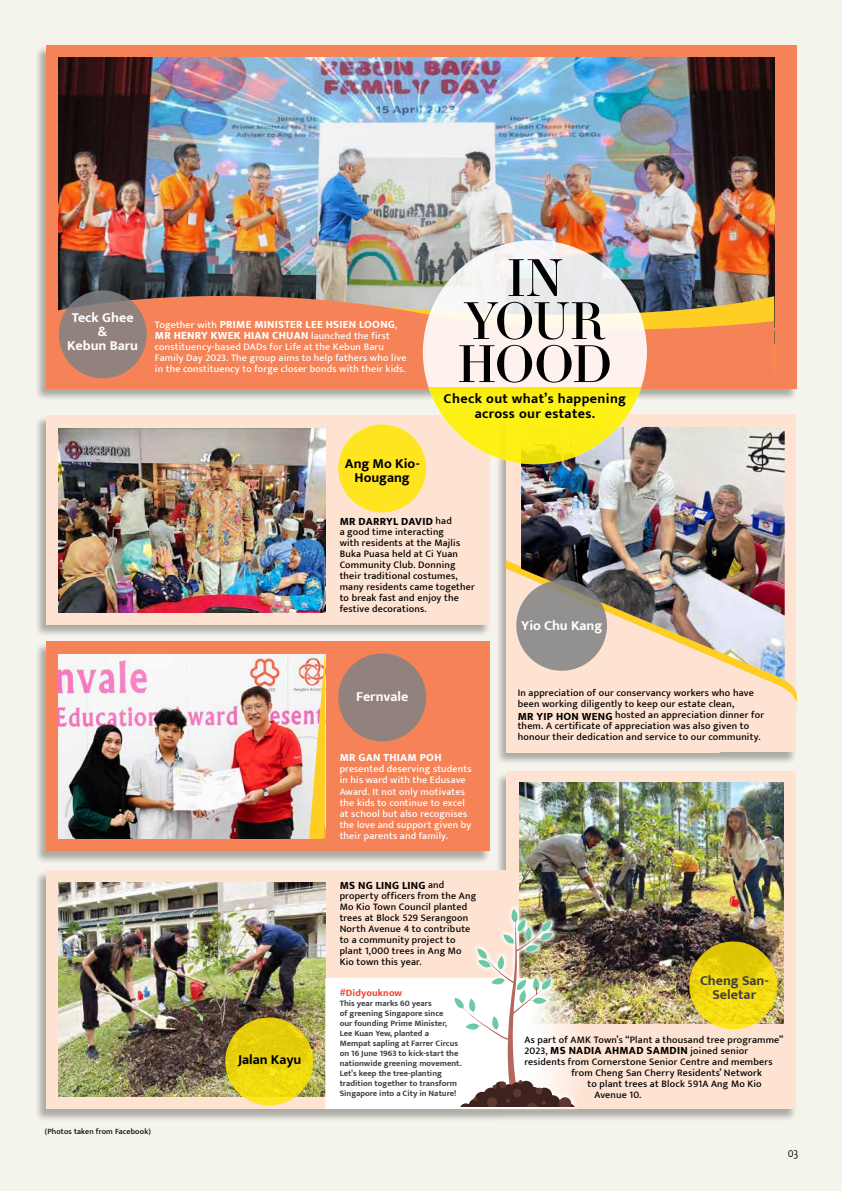
<style>
.page{position:relative;width:842px;height:1191px;background:#f4f3ec}
.page>*{position:absolute;margin:0;border:0;box-sizing:border-box;transform-origin:0 0}
.t1{font:50px/43px "Essonnes Display";letter-spacing:-.025em;color:#000;text-align:center}
.t2{font:700 14px/15px "Mukta";letter-spacing:.025em;color:#000;text-align:center}
.t3{font:700 14px/14px "Mukta";color:#fff;text-align:center}
.t4{font:700 14px/14px "Mukta";color:#414042;text-align:center}
.t5{font:700 14px/14px "Mukta";letter-spacing:-.005em;color:#000;text-align:center}
.t6{font:700 14px "Mukta";color:#000}
.t7{font:12px "Lemon Sans Next Cond S Light";color:#000}
.t8{font:800 11px/11px "Mukta";letter-spacing:.02em;color:#fff}
.t9{font:800 11px "Mukta";letter-spacing:.02em;color:#000}
.t10{font:500 10px/11px "Mukta";letter-spacing:.02em;color:#000}
.t11{font:500 10px/11px "Mukta";letter-spacing:.02em;color:#fff}
.t12{font:700 10px "Mukta";letter-spacing:.01em;color:#ef4130}
.t13{font:700 8.5px/10px "Mukta";color:#414042}
.t14{font:500 8px "Mukta";letter-spacing:.02em;color:#000}
.s1{font-weight:500;font-size:10px}
.s2{font-weight:800;font-size:11px}
</style>
<div class="page">
<div style="left:496px;top:415px;width:301px;height:350px;background:#000;opacity:.3"></div>
<div style="left:507px;top:414px;width:289px;height:338px;background:#fee3d3"></div>
<svg style="left:507px;top:568px;width:289px;height:132px"></svg>
<img style="left:521px;top:427px;width:264px;height:252px">
<svg style="left:516px;top:580px;width:91px;height:91px;background:#928f8d"></svg>
<div style="left:496px;top:772px;width:301px;height:350px;background:#000;opacity:.3"></div>
<div style="left:507px;top:771px;width:289px;height:337px;background:#fee3d3"></div>
<img style="left:520px;top:782px;width:263px;height:241px">
<div style="left:35px;top:415px;width:456px;height:222px;background:#000;opacity:.3"></div>
<div style="left:46px;top:414px;width:444px;height:210px;background:#fee3d3"></div>
<img style="left:59px;top:428px;width:266px;height:185px">
<div style="left:35px;top:46px;width:763px;height:356px;background:#000;opacity:.3"></div>
<div style="left:46px;top:45px;width:751px;height:343px;background:#f58357"></div>
<img style="left:58px;top:57px;width:716px;height:232px">
<svg style="left:58px;top:289px;width:716px;height:96px"></svg>
<svg style="left:423px;top:240px;width:224px;height:224px;background:#f7f1ed"></svg>
<svg style="left:423px;top:387px;width:224px;height:77px;fill:#fdef17"></svg>
<svg style="left:59px;top:290px;width:88px;height:88px;background:#8e807b"></svg>
<div style="left:35px;top:642px;width:456px;height:222px;background:#000;opacity:.3"></div>
<div style="left:46px;top:641px;width:444px;height:210px;background:#f58357"></div>
<img style="left:59px;top:654px;width:250px;height:184px">
<div style="left:338px;top:653px;width:88px;height:88px;background:#91827d;border-radius:50%"></div>
<svg style="left:689px;top:941px;width:88px;height:88px;background:#ead20d"></svg>
<div style="left:338px;top:424px;width:88px;height:88px;background:#fee520;border-radius:50%"></div>
<div style="left:35px;top:871px;width:473px;height:251px;background:#000;opacity:.3"></div>
<div style="left:46px;top:870px;width:461px;height:238px;background:#fee3d3"></div>
<img style="left:59px;top:882px;width:266px;height:214px">
<svg style="left:225px;top:1017px;width:88px;height:88px;background:#e9d20d"></svg>
<svg style="left:309px;top:654px;width:16px;height:185px;background:#f6d480"></svg>
<svg style="left:450px;top:904px;width:129px;height:207px"></svg>
<svg style="left:325px;top:909px;width:258px;height:200px"></svg>
<h2 class="t3" style="left:67px;top:310px;width:72px">Teck Ghee &amp;<br>Kebun Baru</h2>
<p class="t8" style="left:155px;top:318px;width:244px"><span class="s1">Together with</span> PRIME MINISTER LEE HSIEN LOONG<span class="s1">,<br></span>MR HENRY KWEK HIAN CHUAN <span class="s1">launched the first</span></p>
<p class="t11" style="left:155px;top:341px;width:253px">constituency-based DADs for Life at the Kebun Baru<br>Family Day 2023. The group aims to help fathers who live in the constituency to forge closer bonds with their kids.</p>
<h2 class="t5" style="left:345px;top:456px;width:76px">Ang Mo Kio-<br>Hougang</h2>
<h1 class="t1" style="left:458px;top:255px;width:156px">IN<br>YOUR<br>HOOD</h1>
<h2 class="t2" style="left:444px;top:390px;width:184px">Check out what’s happening across our estates.</h2>
<p class="t9" style="left:340px;top:514px;width:114px">MR DARRYL DAVID <span class="s1">had</span></p>
<p class="t10" style="left:340px;top:526px;width:137px">a good time interacting<br>with residents at the Majlis<br>Buka Puasa held at Ci Yuan<br>Community Club. Donning their traditional costumes, many residents came together to break fast and enjoy the festive decorations.</p>
<h2 class="t3" style="left:521px;top:618px;width:83px">Yio Chu Kang</h2>
<h2 class="t6" style="left:238px;top:1051px;width:65px">Jalan Kayu</h2>
<h2 class="t3" style="left:356px;top:689px;width:54px">Fernvale</h2>
<p class="t8" style="left:340px;top:752px;width:103px">MR GAN THIAM POH</p>
<p class="t11" style="left:340px;top:763px;width:133px">presented deserving students in his ward with the Edusave<br>Award. It not only motivates the kids to continue to excel at school but also recognises the love and support given by their parents and family.</p>
<p class="t9" style="left:340px;top:878px;width:106px">MS NG LING LING <span class="s1">and</span></p>
<p class="t10" style="left:340px;top:890px;width:138px">property officers from the Ang<br>Mo Kio Town Council planted trees at Block 529 Serangoon<br>North Avenue 4 to contribute to a community project to plant 1,000 trees in Ang Mo<br>Kio town this year.</p>
<p class="t12" style="left:340px;top:986px;width:64px">#Didyouknow</p>
<p class="t13" style="left:340px;top:998px;width:123px">This year marks 60 years<br>of greening Singapore since<br>our founding Prime Minister,<br>Lee Kuan Yew, planted a<br>Mempat sapling at Farrer Circus on 16 June 1963 to kick-start the nationwide greening movement.<br>Let’s keep the tree-planting tradition together to transform<br>Singapore into a City in Nature!</p>
<p class="t10" style="left:518px;top:687px;width:248px">In appreciation of our conservancy workers who have been working diligently to keep our estate clean,<br><span class="s2">MR YIP HON WENG</span> hosted an appreciation dinner for them. A certificate of appreciation was also given to honour their dedication and service to our community.</p>
<h2 class="t4" style="left:700px;top:973px;width:70px">Cheng San-<br>Seletar</h2>
<p class="t10" style="left:524px;top:1033px;width:260px">As part of AMK Town’s “Plant a thousand tree programme”</p>
<p class="t9" style="left:524px;top:1043px;width:225px"><span class="s1">2023,</span> MS NADIA AHMAD SAMDIN <span class="s1">joined senior</span></p>
<p class="t10" style="left:571px;top:1055px;width:203px;text-indent:-47px">residents from Cornerstone Senior Centre and members from Cheng San Cherry Residents’ Network</p>
<p class="t10" style="left:594px;top:1077px;width:169px;text-indent:-7px">to plant trees at Block 591A Ang Mo Kio<br>Avenue 10.</p>
<p class="t14" style="left:45px;top:1126px;width:107px">(Photos taken from Facebook)</p>
<p class="t7" style="left:788px;top:1145px;width:12px">03</p>
</div>
